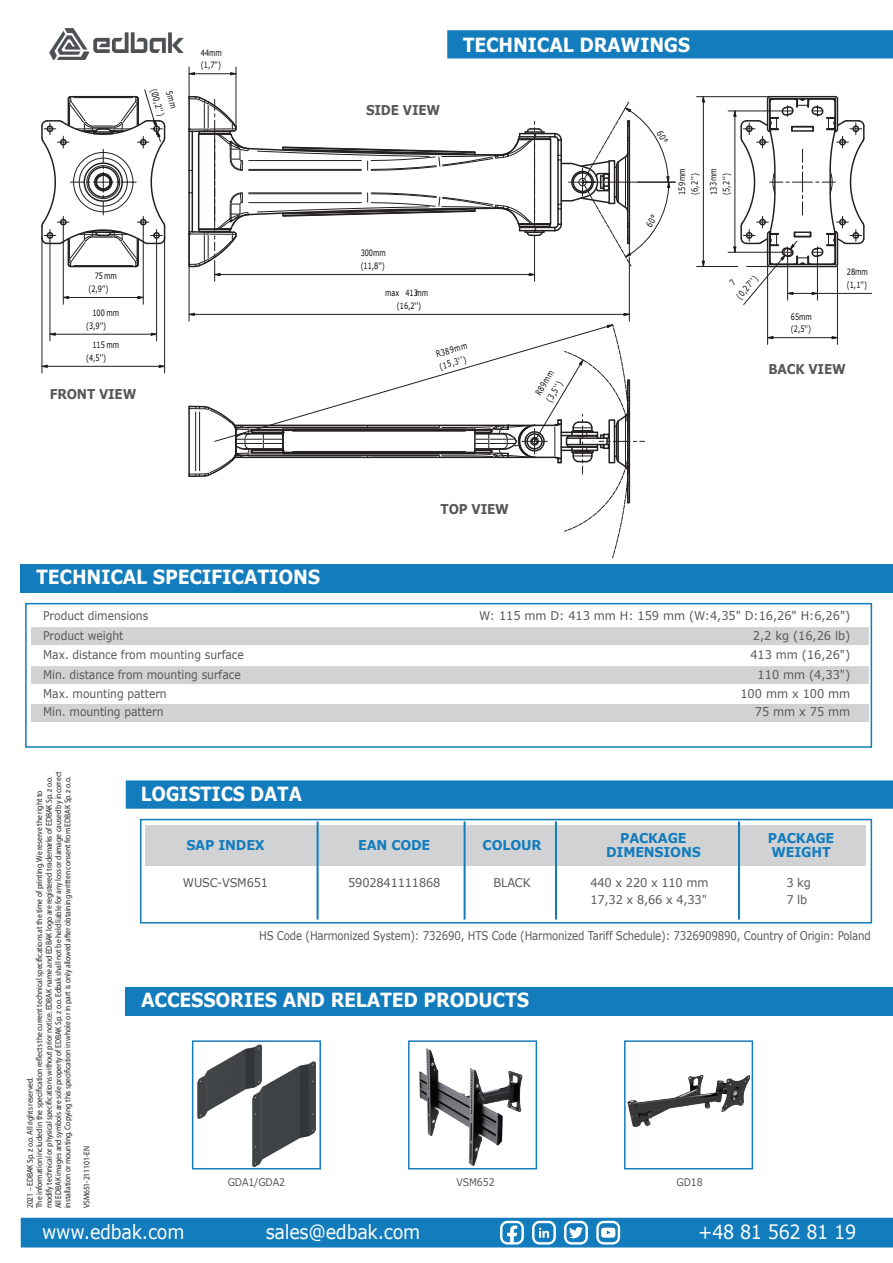
<style>
.page{position:relative;width:893px;height:1263px;background:#fff}
.page>*{position:absolute;margin:0;border:0;box-sizing:border-box;transform-origin:0 0}
.t1{font:700 19.5px "Verdana";letter-spacing:-.015em;color:#fff;scale:.9 1}
.t2{font:19.5px "Verdana";letter-spacing:-.015em;color:#fff;scale:.9 1}
.t3{font:700 19.5px "Verdana";letter-spacing:-.015em;color:#fff;scale:.88 1}
.t4{font:700 13.5px/13.5px "Verdana";letter-spacing:-.015em;color:#137cbc;text-align:center;scale:.95 1}
.t5{font:700 13.5px "Verdana";letter-spacing:-.015em;color:#57585a;scale:.9 1}
.t6{font:12px/19.5px "Verdana";letter-spacing:-.005em;color:#57585a;text-align:right;scale:.95 1}
.t7{font:12px/19.5px "Verdana";letter-spacing:-.005em;color:#57585a;scale:.9 1}
.t8{font:12px "Verdana";letter-spacing:-.005em;color:#57585a;scale:.85 1}
.t9{font:10.5px "Verdana";letter-spacing:-.015em;color:#57585a;scale:.9 1}
.t10{font:8.7px/12.8px "Verdana";letter-spacing:-.01em;color:#050504;scale:.75 1}
.t11{font:8.55px/9.4px "Myriad Pro";letter-spacing:-.01em;color:#231f20;scale:.9 1}
</style>
<div class="page">
<svg style="left:49px;top:28px;width:135px;height:32px"></svg>
<div style="left:21px;top:1218px;width:872px;height:29px;background:#137cbc"></div>
<img style="left:198px;top:1044px;width:64px;height:74px">
<img style="left:253px;top:1061px;width:62px;height:105px">
<img style="left:419px;top:1048px;width:104px;height:118px">
<img style="left:627px;top:1074px;width:122px;height:53px">
<div style="left:408px;top:1040px;width:129px;height:129px;border:2px solid #137cbc"></div>
<div style="left:624px;top:1040px;width:129px;height:129px;border:2px solid #137cbc"></div>
<div style="left:192px;top:1040px;width:129px;height:129px;border:2px solid #137cbc"></div>
<div style="left:126px;top:987px;width:767px;height:29px;background:#137cbc"></div>
<div style="left:146px;top:825px;width:720px;height:41px;background:#d1d2d4"></div>
<div style="left:140px;top:819px;width:732px;height:104px;border:2px solid #137cbc"></div>
<div style="left:555px;top:821px;width:2px;height:99px;border:2px solid #137cbc"></div>
<div style="left:464px;top:821px;width:1px;height:99px;border:2px solid #137cbc"></div>
<div style="left:317px;top:821px;width:1px;height:99px;border:2px solid #137cbc"></div>
<div style="left:738px;top:821px;width:2px;height:99px;border:2px solid #137cbc"></div>
<div style="left:126px;top:780px;width:767px;height:29px;background:#137cbc"></div>
<div style="left:21px;top:564px;width:872px;height:29px;background:#137cbc"></div>
<div style="left:31px;top:666px;width:838px;height:18px;background:#d1d2d4"></div>
<div style="left:31px;top:627px;width:838px;height:18px;background:#d1d2d4"></div>
<div style="left:25px;top:603px;width:847px;height:145px;border:2px solid #137cbc"></div>
<div style="left:31px;top:704px;width:838px;height:18px;background:#d1d2d4"></div>
<div style="left:447px;top:30px;width:446px;height:28px;background:#137cbc"></div>
<svg style="left:768px;top:336px;width:6px;height:4px"></svg>
<svg style="left:831px;top:336px;width:6px;height:4px"></svg>
<hr style="left:773px;top:337px;width:59px;height:1px;background:#231f20">
<hr style="left:767px;top:264px;width:1px;height:80px;background:#231f20">
<hr style="left:837px;top:264px;width:1px;height:80px;background:#231f20">
<svg style="left:701px;top:97px;width:4px;height:6px"></svg>
<svg style="left:701px;top:260px;width:4px;height:6px"></svg>
<hr style="left:703px;top:102px;width:1px;height:159px;background:#231f20">
<hr style="left:697px;top:96px;width:73px;height:1px;background:#231f20">
<hr style="left:697px;top:266px;width:41px;height:1px;background:#231f20">
<hr style="left:728px;top:111px;width:54px;height:1px;background:#231f20">
<hr style="left:728px;top:252px;width:54px;height:1px;background:#231f20">
<hr style="left:817px;top:293px;width:55px;height:1px;background:#231f20">
<svg style="left:41px;top:364px;width:7px;height:4px"></svg>
<svg style="left:158px;top:364px;width:8px;height:4px"></svg>
<hr style="left:47px;top:366px;width:112px;height:1px;background:#231f20">
<hr style="left:164px;top:238px;width:1px;height:135px;background:#231f20">
<hr style="left:42px;top:238px;width:1px;height:135px;background:#231f20">
<svg style="left:49px;top:332px;width:7px;height:4px"></svg>
<svg style="left:150px;top:332px;width:8px;height:4px"></svg>
<hr style="left:55px;top:334px;width:96px;height:1px;background:#231f20">
<hr style="left:50px;top:241px;width:1px;height:100px;background:#231f20">
<hr style="left:156px;top:241px;width:1px;height:100px;background:#231f20">
<svg style="left:62px;top:295px;width:8px;height:4px"></svg>
<svg style="left:137px;top:295px;width:6px;height:4px"></svg>
<hr style="left:69px;top:297px;width:69px;height:1px;background:#231f20">
<hr style="left:63px;top:228px;width:1px;height:76px;background:#231f20">
<hr style="left:143px;top:228px;width:1px;height:76px;background:#231f20">
<svg style="left:41px;top:89px;width:125px;height:179px"></svg>
<svg style="left:188px;top:72px;width:7px;height:4px"></svg>
<svg style="left:230px;top:72px;width:6px;height:4px"></svg>
<hr style="left:194px;top:73px;width:37px;height:1px;background:#231f20">
<hr style="left:189px;top:67px;width:1px;height:32px;background:#231f20">
<hr style="left:236px;top:67px;width:1px;height:62px;background:#231f20">
<hr style="left:638px;top:182px;width:38px;height:1px;background:#231f20">
<svg style="left:188px;top:312px;width:7px;height:4px"></svg>
<svg style="left:623px;top:312px;width:6px;height:4px"></svg>
<hr style="left:194px;top:314px;width:430px;height:1px;background:#231f20">
<hr style="left:189px;top:233px;width:1px;height:88px;background:#231f20">
<hr style="left:629px;top:257px;width:1px;height:64px;background:#231f20">
<hr style="left:248px;top:454px;width:191px;height:2px;background:#231f20">
<hr style="left:235px;top:457px;width:273px;height:1px;background:#231f20">
<hr style="left:283px;top:452px;width:192px;height:1px;background:#231f20">
<hr style="left:293px;top:451px;width:172px;height:1px;background:#231f20">
<hr style="left:283px;top:453px;width:192px;height:1px;background:#231f20">
<svg style="left:188px;top:405px;width:96px;height:72px"></svg>
<hr style="left:195px;top:412px;width:1px;height:59px;background:#231f20">
<hr style="left:199px;top:412px;width:1px;height:59px;background:#231f20">
<hr style="left:188px;top:409px;width:2px;height:65px;background:#231f20">
<svg style="left:438px;top:324px;width:207px;height:235px"></svg>
<svg style="left:214px;top:325px;width:394px;height:117px"></svg>
<svg style="left:729px;top:95px;width:136px;height:211px"></svg>
<svg style="left:188px;top:95px;width:483px;height:186px"></svg>
<p class="t10" style="left:201px;top:46px;width:30px">44mm (1,7'')</p>
<h1 class="t1" style="left:463px;top:32px;width:254px">TECHNICAL DRAWINGS</h1>
<p class="t10" style="left:174px;top:83px;width:39px;line-height:14.2px;text-align:center;rotate:73deg">5mm (Ø0,2'')</p>
<h2 class="t5" style="left:366px;top:102px;width:84px">SIDE VIEW</h2>
<p class="t10" style="left:676px;top:195px;width:38px;rotate:-90deg">159mm (6,2'')</p>
<p class="t10" style="left:707px;top:195px;width:38px;rotate:-90deg">133mm (5,2'')</p>
<p class="t10" style="left:88px;top:270px;width:39px;text-indent:6px">75 mm (2,9'')</p>
<p class="t10" style="left:86px;top:307px;width:46px;text-indent:6px">100 mm (3,9'')</p>
<p class="t10" style="left:361px;top:247px;width:35px">300mm (11,8'')</p>
<p class="t10" style="left:385px;top:287px;width:59px;text-align:center">max 413mm (16,2'')</p>
<p class="t10" style="left:733px;top:294px;width:38px;rotate:-50deg">(0,27'')</p>
<p class="t10" style="left:791px;top:310px;width:30px">65mm (2,5'')</p>
<p class="t10" style="left:847px;top:266px;width:30px">28mm</p>
<p class="t10" style="left:847px;top:279px;width:28px">(1,1'')</p>
<p class="t10" style="left:86px;top:339px;width:46px;text-indent:6px">115 mm (4,5'')</p>
<h2 class="t5" style="left:50px;top:385px;width:98px">FRONT VIEW</h2>
<p class="t10" style="left:434px;top:348px;width:44px;rotate:-16deg">R389mm (15,3'')</p>
<p class="t10" style="left:532px;top:391px;width:38px;rotate:-59deg">R89mm (3,5'')</p>
<h2 class="t5" style="left:768px;top:360px;width:88px">BACK VIEW</h2>
<h2 class="t5" style="left:441px;top:501px;width:77px">TOP VIEW</h2>
<h1 class="t1" style="left:36px;top:564px;width:317px">TECHNICAL SPECIFICATIONS</h1>
<h3 class="t7" style="left:43px;top:606px;width:224px">Product dimensions<br>Product weight<br>Max. distance from mounting surface<br>Min. distance from mounting surface<br>Max. mounting pattern</h3>
<h3 class="t6" style="left:479px;top:606px;width:392px">W: 115 mm D: 413 mm H: 159 mm (W:4,35" D:16,26" H:6,26")<br>2,2 kg (16,26 lb)<br>413 mm (16,26")<br>110 mm (4,33")<br>100 mm x 100 mm</h3>
<h3 class="t7" style="left:43px;top:702px;width:135px">Min. mounting pattern</h3>
<h3 class="t6" style="left:755px;top:702px;width:102px">75 mm x 75 mm</h3>
<p class="t11" style="left:25px;top:1208px;width:487px;rotate:-90deg">2021 – EDBAK Sp. z o.o. All rights reserved.<br>The information included in the speci cation re ects the current technical speci cations at the time of printing. We reserve the right to modify technical or physical speci cations without prior notice. EDBAK name and EDBAK logo are registered trademarks of EDBAK Sp. z o.o.<br>All EDBAK images and symbols are sole property of EDBAK Sp. z o.o. Edbak shall not be held liable for any loss or damage caused by incorrect installation or mounting. Copying this speci cation in whole or in part is only allowed after obtaining written consent from EDBAK Sp. z o.o.</p>
<p class="t11" style="left:82px;top:1208px;width:70px;rotate:-90deg">VSM651-211101-EN</p>
<h1 class="t3" style="left:141px;top:781px;width:185px">LOGISTICS DATA</h1>
<h2 class="t4" style="left:186px;top:838px;width:84px">SAP INDEX</h2>
<h2 class="t4" style="left:358px;top:838px;width:78px">EAN CODE</h2>
<h2 class="t4" style="left:483px;top:838px;width:63px">COLOUR</h2>
<h2 class="t4" style="left:606px;top:831px;width:101px">PACKAGE<br>DIMENSIONS</h2>
<h2 class="t4" style="left:768px;top:831px;width:71px;text-align:left">PACKAGE<br>WEIGHT</h2>
<h3 class="t6" style="left:348px;top:873px;width:99px">5902841111868</h3>
<h3 class="t6" style="left:493px;top:873px;width:41px">BLACK</h3>
<h3 class="t6" style="left:590px;top:873px;width:126px">440 x 220 x 110 mm</h3>
<h3 class="t6" style="left:786px;top:873px;width:27px">3 kg</h3>
<h3 class="t6" style="left:590px;top:890px;width:124px">17,32 x 8,66 x 4,33"</h3>
<h3 class="t6" style="left:786px;top:890px;width:24px">7 lb</h3>
<h3 class="t6" style="left:183px;top:873px;width:91px">WUSC-VSM651</h3>
<h3 class="t8" style="left:259px;top:928px;width:721px">HS Code (Harmonized System): 732690, HTS Code (Harmonized Tariff Schedule): 7326909890, Country of Origin: Poland</h3>
<h1 class="t1" style="left:141px;top:987px;width:433px">ACCESSORIES AND RELATED PRODUCTS</h1>
<p class="t9" style="left:228px;top:1175px;width:65px">GDA1/GDA2</p>
<p class="t9" style="left:456px;top:1175px;width:44px">VSM652</p>
<p class="t9" style="left:677px;top:1175px;width:31px">GD18</p>
<h1 class="t2" style="left:42px;top:1220px;width:160px">www.edbak.com</h1>
<h1 class="t2" style="left:266px;top:1220px;width:173px">sales@edbak.com</h1>
<h1 class="t2" style="left:698px;top:1220px;width:177px">+48 81 562 81 19</h1>
</div>
